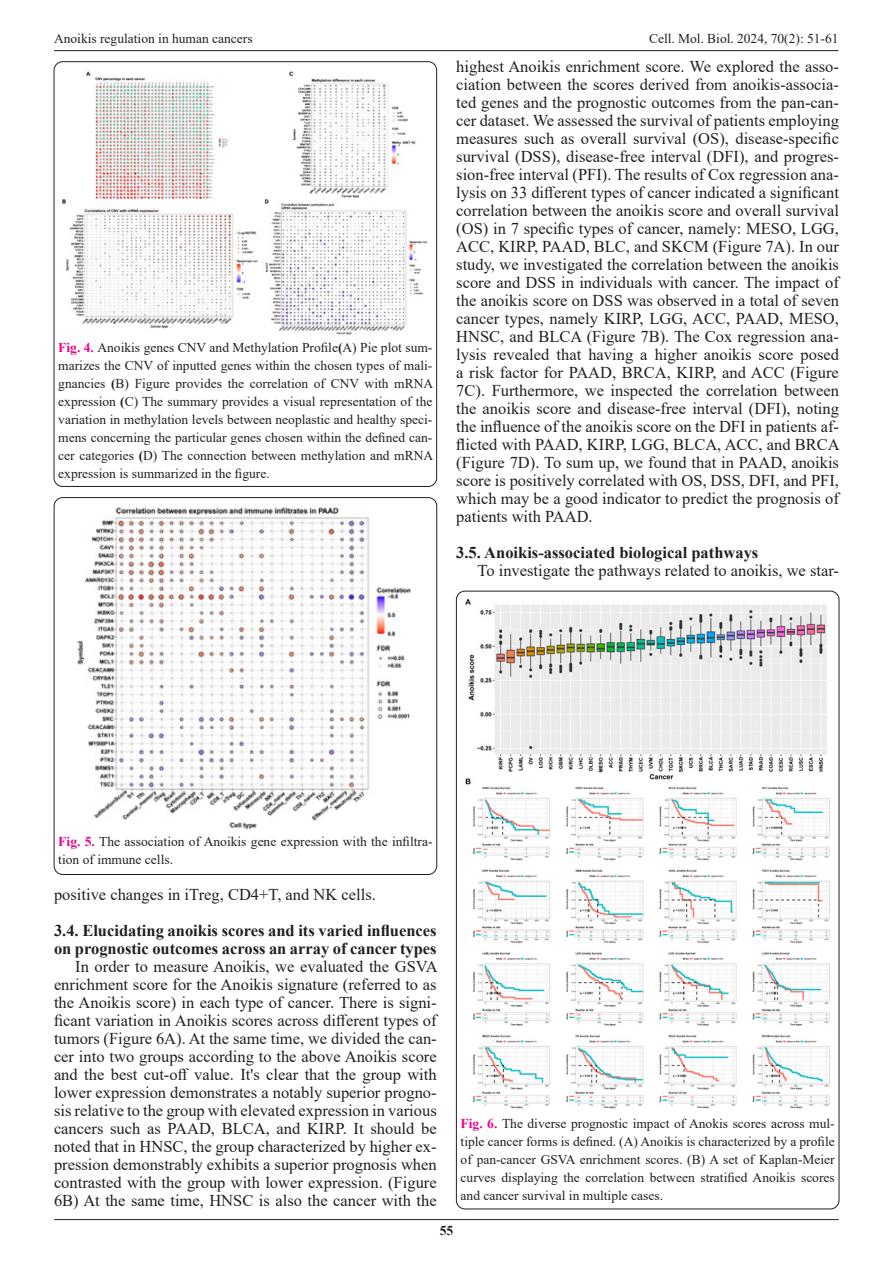
<style>
.page{position:relative;width:893px;height:1263px;background:#fff}
.page>*{position:absolute;margin:0;border:0;box-sizing:border-box;transform-origin:0 0}
.t1{font:16.5px/18px "Times New Roman";color:#231f20;text-align:justify}
.t2{font:700 16.5px/18px "Times New Roman";color:#231f20}
.t3{font:13.5px/18px "Times New Roman";color:#231f20;text-align:justify}
.t4{font:700 13.5px "Times New Roman";color:#231f20}
.s1{font-weight:700;color:#ed028c}
.s2{font-weight:700}
</style>
<div class="page">
<hr style="left:54px;top:50px;width:784px;height:1px;background:#231f20">
<hr style="left:54px;top:1219px;width:785px;height:1px;background:#231f20">
<img style="left:63px;top:72px;width:365px;height:263px">
<div style="left:54px;top:497px;width:383px;height:377px;border:1px solid #231f20;border-radius:9px"></div>
<img style="left:77px;top:507px;width:335px;height:323px">
<img style="left:465px;top:598px;width:365px;height:511px">
<p class="t3" style="left:54px;top:29px;width:200px">Anoikis regulation in human cancers</p>
<p class="t3" style="left:649px;top:29px;width:191px">Cell. Mol. Biol. 2024, 70(2): 51-61</p>
<p class="t3" style="left:58px;top:338px;width:376px"><span class="s1">Fig. 4.</span> Anoikis genes CNV and Methylation Profile<span class="s2">(</span>A) Pie plot sum&shy;marizes the CNV of inputted genes within the chosen types of mali&shy;gnancies <span class="s2">(</span>B) Figure provides the correlation of CNV with mRNA expression <span class="s2">(</span>C) The summary provides a visual representation of the variation in methylation levels between neoplastic and healthy speci&shy;mens concerning the particular genes chosen within the defined can&shy;cer categories <span class="s2">(</span>D) The connection between methylation and mRNA expression is summarized in the figure.</p>
<p class="t1" style="left:456px;top:57px;width:385px">highest Anoikis enrichment score. We explored the asso&shy;ciation between the scores derived from anoikis-associa&shy;ted genes and the prognostic outcomes from the pan-can&shy;cer dataset. We assessed the survival of patients employing measures such as overall survival (OS), disease-specific survival (DSS), disease-free interval (DFI), and progres&shy;sion-free interval (PFI). The results of Cox regression ana&shy;lysis on 33 different types of cancer indicated a significant correlation between the anoikis score and overall survival (OS) in 7 specific types of cancer, namely: MESO, LGG, ACC, KIRP, PAAD, BLC, and SKCM (Figure 7A). In our study, we investigated the correlation between the anoikis score and DSS in individuals with cancer. The impact of the anoikis score on DSS was observed in a total of seven cancer types, namely KIRP, LGG, ACC, PAAD, MESO, HNSC, and BLCA (Figure 7B). The Cox regression ana&shy;lysis revealed that having a higher anoikis score posed a risk factor for PAAD, BRCA, KIRP, and ACC (Figure 7C). Furthermore, we inspected the correlation between the anoikis score and disease-free interval (DFI), noting the influence of the anoikis score on the DFI in patients af&shy;flicted with PAAD, KIRP, LGG, BLCA, ACC, and BRCA (Figure 7D). To sum up, we found that in PAAD, anoikis score is positively correlated with OS, DSS, DFI, and PFI, which may be a good indicator to predict the prognosis of patients with PAAD.</p>
<p class="t2" style="left:456px;top:543px;width:304px">3.5. Anoikis-associated biological pathways</p>
<p class="t1" style="left:477px;top:561px;width:363px">To investigate the pathways related to anoikis, we star-</p>
<p class="t3" style="left:58px;top:832px;width:376px"><span class="s1">Fig. 5.</span> The association of Anoikis gene expression with the infiltra&shy;tion of immune cells.</p>
<p class="t1" style="left:54px;top:885px;width:323px">positive changes in iTreg, CD4+T, and NK cells.</p>
<p class="t2" style="left:54px;top:921px;width:384px">3.4. Elucidating anoikis scores and its varied influences on prognostic outcomes across an array of cancer types</p>
<p class="t1" style="left:54px;top:957px;width:385px;text-indent:21px">In order to measure Anoikis, we evaluated the GSVA enrichment score for the Anoikis signature (referred to as the Anoikis score) in each type of cancer. There is signi&shy;ficant variation in Anoikis scores across different types of tumors (Figure 6A). At the same time, we divided the can&shy;cer into two groups according to the above Anoikis score and the best cut-off value. It's clear that the group with lower expression demonstrates a notably superior progno&shy;sis relative to the group with elevated expression in various cancers such as PAAD, BLCA, and KIRP. It should be noted that in HNSC, the group characterized by higher ex&shy;pression demonstrably exhibits a superior prognosis when contrasted with the group with lower expression. (Figure 6B) At the same time, HNSC is also the cancer with the</p>
<p class="t3" style="left:461px;top:1114px;width:376px"><span class="s1">Fig. 6.</span> The diverse prognostic impact of Anokis scores across mul&shy;tiple cancer forms is defined. (A) Anoikis is characterized by a profile of pan-cancer GSVA enrichment scores. (B) A set of Kaplan-Meier curves displaying the correlation between stratified Anoikis scores and cancer survival in multiple cases.</p>
<p class="t4" style="left:440px;top:1220px;width:15px">55</p>
</div>
